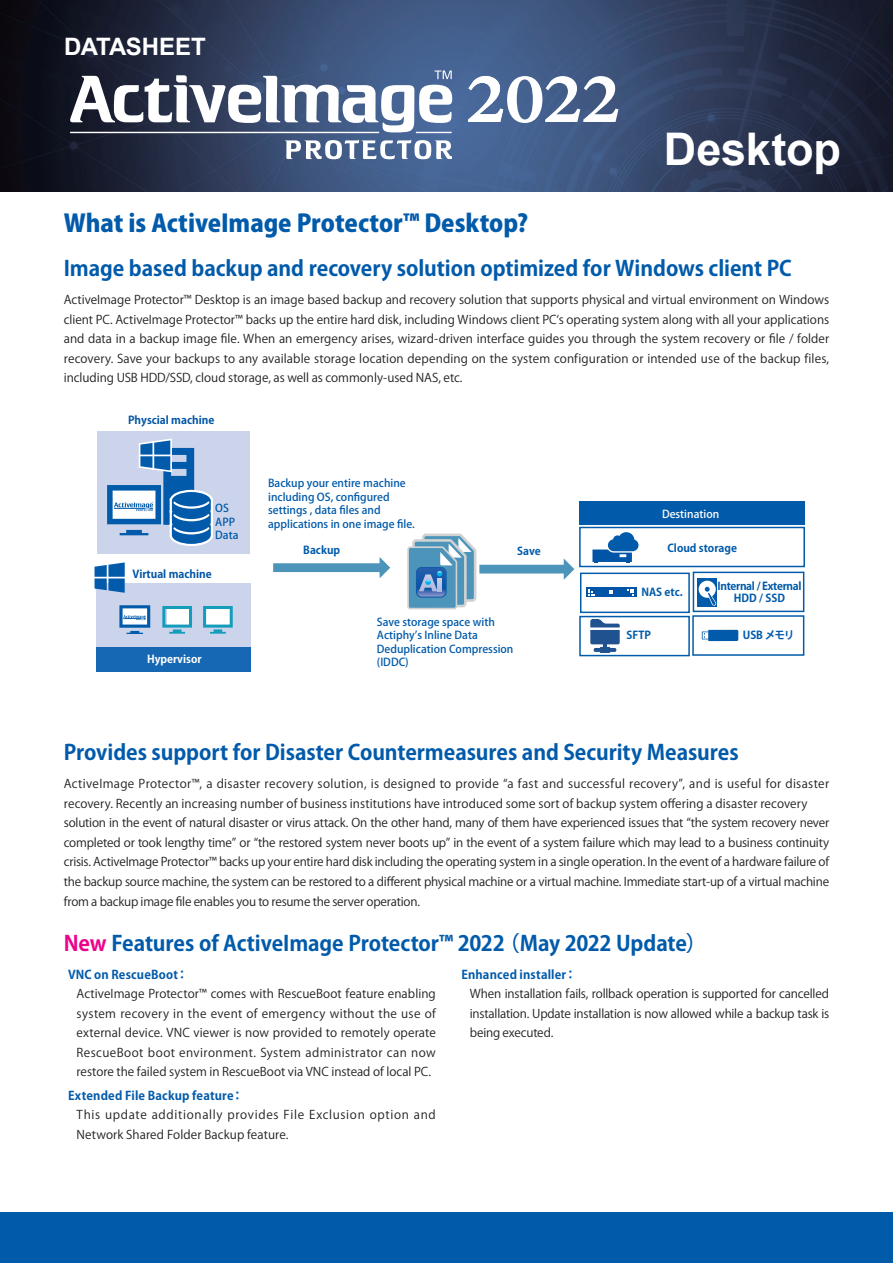
<style>
.page{position:relative;width:893px;height:1263px;background:#fff}
.page>*{position:absolute;margin:0;border:0;box-sizing:border-box;transform-origin:0 0}
.t1{font:700 45px "Arial";letter-spacing:-.005em;color:#fff}
.大見出し{font:800 24px "Koz Go Pro";letter-spacing:-.005em;color:#015aaa}
.t2{font:700 24px "Arial";letter-spacing:-.01em;color:#fff}
.見出し{font:700 21px "Koz Go Pro";letter-spacing:-.005em;color:#015aaa}
.本文{font:12px/19.5px "Koz Go Pro";letter-spacing:.005em;color:#231f20;text-align:justify}
.本文-2{font:12px/19.5px "Koz Go Pro";letter-spacing:.055em;color:#231f20}
.本文-青-bold{font:700 12px "Koz Go Pro";letter-spacing:.015em;color:#015aaa}
.t3{font:500 10.8px/13.5px "Koz Go Pr 6 N";color:#015aaa}
.t4{font:700 10.8px "Koz Go Pro";color:#015aaa}
.t5{font:700 10.8px "Koz Go Pr 6 N";color:#0154a6}
.t6{font:700 10.8px/12.5px "Koz Go Pro";letter-spacing:-.03em;color:#015aaa;text-align:center}
.t7{font:500 10.8px "Koz Go Pro";color:#fff}
.t8{font:700 10.8px "Koz Go Pr 6 N";color:#fff}
.t9{font:500 10.8px/13.5px "Koz Go Pro";color:#015aaa}
.s1{color:#ed028c}
</style>
<div class="page">
<img style="left:0;top:0;width:893px;height:191px">
<div style="left:0;top:1212px;width:893px;height:51px;background:#015aaa"></div>
<div style="left:97px;top:583px;width:154px;height:73px;background:#ccd4eb"></div>
<div style="left:97px;top:647px;width:154px;height:24px;background:#1768b4"></div>
<div style="left:97px;top:431px;width:153px;height:122px;background:#ccd4eb"></div>
<div style="left:273px;top:563px;width:108px;height:9px;background:#4c94b9"></div>
<svg style="left:380px;top:557px;width:10px;height:21px"></svg>
<svg style="left:407px;top:533px;width:74px;height:77px"></svg>
<svg style="left:95px;top:438px;width:138px;height:222px"></svg>
<div style="left:580px;top:501px;width:225px;height:23px;background:#015aaa"></div>
<div style="left:479px;top:565px;width:86px;height:8px;background:#4c94b9"></div>
<svg style="left:564px;top:559px;width:10px;height:21px"></svg>
<svg style="left:697px;top:578px;width:20px;height:29px"></svg>
<div style="left:699px;top:581px;width:17px;height:17px;background:#fff;border-radius:50%"></div>
<svg style="left:700px;top:582px;width:17px;height:25px"></svg>
<div style="left:693px;top:572px;width:111px;height:40px;border:1px solid #015aaa"></div>
<div style="left:586px;top:587px;width:50px;height:10px;background:#0154a6"></div>
<svg style="left:609px;top:591px;width:4px;height:3px"></svg>
<svg style="left:588px;top:589px;width:7px;height:7px"></svg>
<svg style="left:628px;top:589px;width:6px;height:7px"></svg>
<div style="left:580px;top:573px;width:110px;height:40px;border:1px solid #015aaa"></div>
<svg style="left:592px;top:532px;width:47px;height:31px"></svg>
<div style="left:579px;top:616px;width:111px;height:40px;border:1px solid #015aaa"></div>
<img style="left:590px;top:620px;width:30px;height:33px">
<div style="left:692px;top:615px;width:112px;height:41px;border:1px solid #015aaa"></div>
<svg style="left:704px;top:630px;width:34px;height:11px"></svg>
<div style="left:579px;top:527px;width:226px;height:40px;border:1px solid #015aaa"></div>
<svg style="left:285px;top:140px;width:167px;height:19px"></svg>
<hr style="left:416px;top:132px;width:36px;height:1px;background:#fff">
<hr style="left:70px;top:132px;width:309px;height:1px;background:#fff">
<svg style="left:70px;top:71px;width:382px;height:61px"></svg>
<svg style="left:468px;top:76px;width:150px;height:47px"></svg>
<p class="t2" style="left:64px;top:29px;width:143px">DATASHEET</p>
<p class="t1" style="left:664px;top:117px;width:178px">Desktop</p>
<p class="大見出し" style="left:64px;top:207px;width:466px">What is ActiveImage Protector™ Desktop?</p>
<p class="見出し" style="left:64px;top:255px;width:730px">Image based backup and recovery solution optimized for Windows client PC</p>
<p class="本文" style="left:64px;top:291px;width:767px">ActiveImage Protector™ Desktop is an image based backup and recovery solution that supports physical and virtual environment on Windows client PC. ActiveImage Protector™ backs up the entire hard disk, including Windows client PC‘s operating system along with all your applications and data in a backup image file. When an emergency arises, wizard-driven interface guides you through the system recovery or file / folder recovery. Save your backups to any available storage location depending on the system configuration or intended use of the backup files, including USB HDD/SSD, cloud storage, as well as commonly-used NAS, etc.</p>
<p class="t5" style="left:128px;top:413px;width:88px">Physcial machine</p>
<p class="t9" style="left:215px;top:502px;width:25px">OS<br>APP<br>Data</p>
<p class="t5" style="left:132px;top:568px;width:81px">Virtual machine</p>
<p class="t8" style="left:147px;top:653px;width:56px">Hypervisor</p>
<p class="t3" style="left:268px;top:477px;width:148px">Backup your entire machine including OS, configured settings , data files and applications in one image file.</p>
<p class="t4" style="left:303px;top:543px;width:38px">Backup</p>
<p class="t4" style="left:517px;top:544px;width:25px">Save</p>
<p class="t3" style="left:377px;top:615px;width:138px">Save storage space with<br>Actiphy’s Inline Data<br>Deduplication Compression (IDDC)</p>
<p class="t7" style="left:662px;top:507px;width:59px">Destination</p>
<p class="t4" style="left:667px;top:541px;width:71px">Cloud storage</p>
<p class="t6" style="left:717px;top:580px;width:86px">Internal / External<br>HDD / SSD</p>
<p class="t4" style="left:641px;top:585px;width:43px">NAS etc.</p>
<p class="t4" style="left:627px;top:628px;width:26px">SFTP</p>
<p class="t4" style="left:743px;top:628px;width:54px">USB メモリ</p>
<p class="見出し" style="left:64px;top:739px;width:676px">Provides support for Disaster Countermeasures and Security Measures</p>
<p class="本文" style="left:64px;top:775px;width:767px">ActiveImage Protector™, a disaster recovery solution, is designed to provide “a fast and successful recovery”, and is useful for disaster recovery. Recently an increasing number of business institutions have introduced some sort of backup system offering a disaster recovery</p>
<p class="本文" style="left:64px;top:814px;width:767px">solution in the event of natural disaster or virus attack. On the other hand, many of them have experienced issues that “the system recovery never completed or took lengthy time” or “the restored system never boots up” in the event of a system failure which may lead to a business continuity crisis. ActiveImage Protector™ backs up your entire hard disk including the operating system in a single operation. In the event of a hardware failure of the backup source machine, the system can be restored to a different physical machine or a virtual machine. Immediate start-up of a virtual machine from a backup image file enables you to resume the server operation.</p>
<p class="見出し" style="left:64px;top:929px;width:645px"><span class="s1">New</span> Features of ActiveImage Protector™ 2022 （May 2022 Update）</p>
<p class="本文-青-bold" style="left:68px;top:966px;width:122px">VNC on RescueBoot：</p>
<p class="本文" style="left:77px;top:984px;width:361px">ActiveImage Protector™ comes with RescueBoot feature enabling system recovery in the event of emergency without the use of external device. VNC viewer is now provided to remotely operate RescueBoot boot environment. System administrator can now restore the failed system in RescueBoot via VNC instead of local PC.</p>
<p class="本文-青-bold" style="left:68px;top:1088px;width:177px">Extended File Backup feature：</p>
<p class="本文-2" style="left:77px;top:1105px;width:361px">This update additionally provides File Exclusion option and<br>Network Shared Folder Backup feature.</p>
<p class="本文-青-bold" style="left:461px;top:966px;width:117px">Enhanced installer：</p>
<p class="本文" style="left:470px;top:984px;width:361px">When installation fails, rollback operation is supported for cancelled installation. Update installation is now allowed while a backup task is being executed.</p>
</div>
